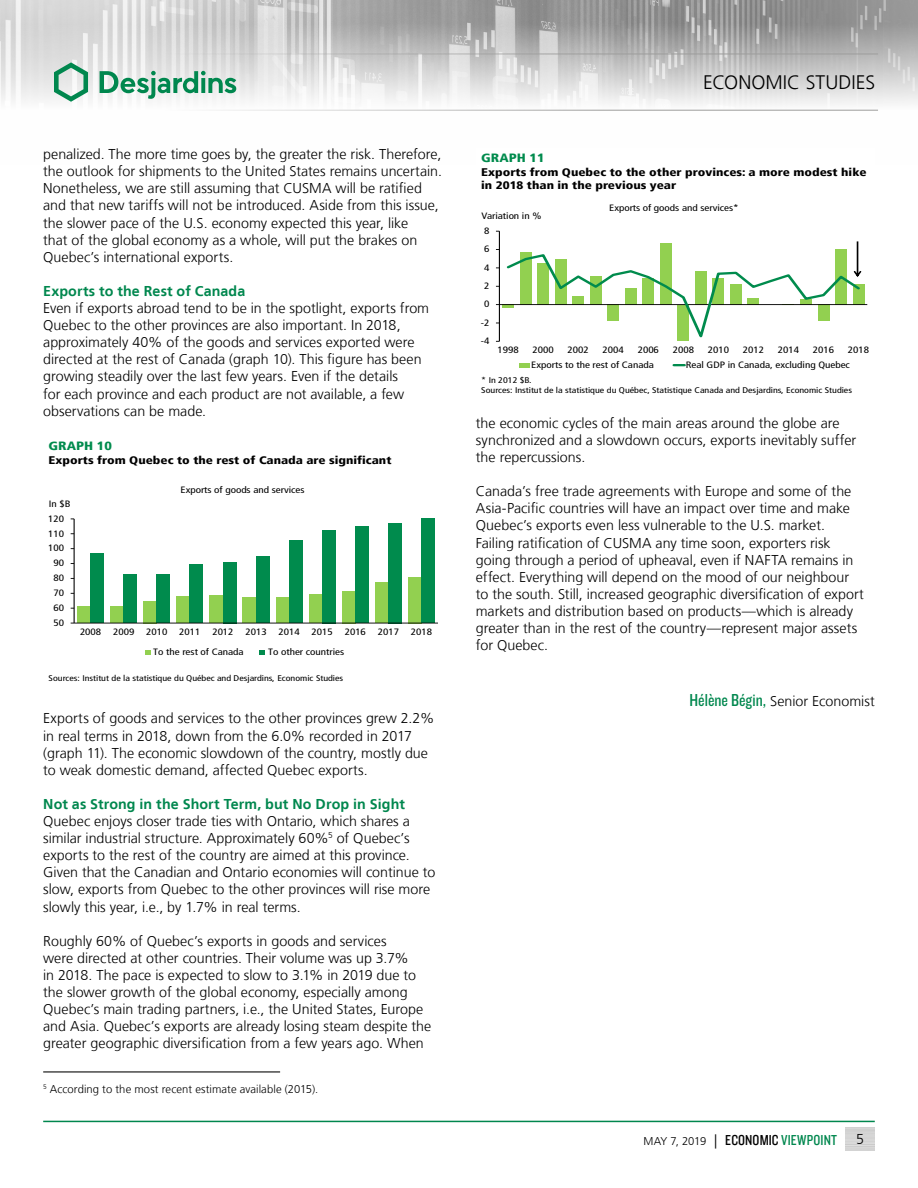
<style>
.page{position:relative;width:918px;height:1188px;background:#fff}
.page>*{position:absolute;margin:0;border:0;box-sizing:border-box;transform-origin:0 0}
.t1{font:300 19.5px "Frutiger LT";letter-spacing:.005em;color:#000}
.t2{font:300 14.25px/17.1px "Frutiger LT";color:#000}
.t3{font:700 14.25px "Frutiger LT";letter-spacing:.005em;color:#00874e}
.t4{font:900 condensed 12px "Frutiger LT";color:#008b4d;scale:1.2 1}
.t5{font:300 11.25px "Frutiger LT";letter-spacing:.005em;color:#000}
.t6{font:900 condensed 11.1px/13.2px "Frutiger LT";color:#000;scale:1.2 1}
.t7{font:condensed 9.3px "Frutiger LT";color:#000;scale:1.2 1}
.t8{font:condensed 9.15px/14.9px "Frutiger LT";color:#000;text-align:center;scale:1.2 1}
.t9{font:condensed 8.25px/9.9px "Frutiger LT";color:#000;scale:1.2 1}
.s1{font-family:"Knockout 29 Junior Ltweight";font-weight:400;font-size:18px;color:#00874e}
.s2{font-size:14.25px}
.s3{font-family:"Knockout 29 Junior Ltweight";font-weight:400;font-size:15px}
.s4{font-family:"Knockout 29 Junior Ltweight";font-weight:400;font-size:15px;color:#00874e}
</style>
<div class="page">
<img style="left:0;top:0;width:918px;height:110px">
<hr style="left:0;top:54px;width:878px;height:1px;background:#9d9d9c">
<hr style="left:0;top:110px;width:878px;height:1px;background:#9d9d9c">
<svg style="left:54px;top:62px;width:34px;height:40px"></svg>
<svg style="left:100px;top:71px;width:136px;height:28px"></svg>
<hr style="left:43px;top:1121px;width:832px;height:1px;background:#00874e">
<hr style="left:43px;top:1071px;width:237px;height:2px;background:#4a4a49">
<hr style="left:499px;top:231px;width:1px;height:110px;background:#000">
<svg style="left:260px;top:650px;width:5px;height:5px"></svg>
<svg style="left:145px;top:650px;width:6px;height:5px"></svg>
<div style="left:408px;top:577px;width:13px;height:46px;background:#92d050"></div>
<div style="left:375px;top:582px;width:13px;height:41px;background:#92d050"></div>
<div style="left:342px;top:591px;width:13px;height:32px;background:#92d050"></div>
<div style="left:309px;top:595px;width:13px;height:28px;background:#92d050"></div>
<div style="left:276px;top:597px;width:13px;height:26px;background:#92d050"></div>
<div style="left:243px;top:598px;width:13px;height:25px;background:#92d050"></div>
<div style="left:210px;top:596px;width:13px;height:27px;background:#92d050"></div>
<div style="left:177px;top:597px;width:13px;height:26px;background:#92d050"></div>
<div style="left:144px;top:601px;width:13px;height:22px;background:#92d050"></div>
<div style="left:110px;top:606px;width:14px;height:17px;background:#92d050"></div>
<div style="left:77px;top:607px;width:14px;height:16px;background:#92d050"></div>
<div style="left:421px;top:519px;width:14px;height:104px;background:#008b4d"></div>
<div style="left:388px;top:523px;width:14px;height:100px;background:#008b4d"></div>
<div style="left:355px;top:527px;width:14px;height:96px;background:#008b4d"></div>
<div style="left:322px;top:530px;width:13px;height:93px;background:#008b4d"></div>
<div style="left:289px;top:541px;width:13px;height:82px;background:#008b4d"></div>
<div style="left:256px;top:557px;width:13px;height:66px;background:#008b4d"></div>
<div style="left:223px;top:562px;width:13px;height:61px;background:#008b4d"></div>
<div style="left:190px;top:565px;width:13px;height:58px;background:#008b4d"></div>
<div style="left:157px;top:574px;width:13px;height:49px;background:#008b4d"></div>
<div style="left:124px;top:575px;width:13px;height:48px;background:#008b4d"></div>
<div style="left:91px;top:554px;width:13px;height:69px;background:#008b4d"></div>
<hr style="left:74px;top:519px;width:1px;height:104px;background:#000">
<hr style="left:74px;top:623px;width:364px;height:1px;background:#000">
<div style="left:853px;top:284px;width:11px;height:21px;background:#92d050"></div>
<hr style="left:499px;top:304px;width:368px;height:1px;background:#000">
<div style="left:520px;top:363px;width:10px;height:5px;background:#92d050"></div>
<svg style="left:674px;top:364px;width:11px;height:2px"></svg>
<svg style="left:496px;top:241px;width:366px;height:101px"></svg>
<p class="t2" style="left:43px;top:146px;width:400px">penalized. The more time goes by, the greater the risk. Therefore,</p>
<p class="t2" style="left:43px;top:163px;width:400px">the outlook for shipments to the United States remains uncertain.</p>
<p class="t2" style="left:43px;top:180px;width:380px">Nonetheless, we are still assuming that CUSMA will be ratified</p>
<p class="t2" style="left:43px;top:197px;width:397px">and that new tariffs will not be introduced. Aside from this issue, the slower pace of the U.S. economy expected this year, like<br>that of the global economy as a whole, will put the brakes on Quebec’s international exports.</p>
<h5 class="t3" style="left:43px;top:283px;width:204px">Exports to the Rest of Canada</h5>
<p class="t2" style="left:43px;top:300px;width:387px">Even if exports abroad tend to be in the spotlight, exports from<br>Quebec to the other provinces are also important. In 2018, approximately 40% of the goods and services exported were</p>
<p class="t2" style="left:43px;top:351px;width:380px">directed at the rest of Canada (graph 10). This figure has been</p>
<p class="t2" style="left:43px;top:368px;width:362px">growing steadily over the last few years. Even if the details for each province and each product are not available, a few observations can be made.</p>
<h6 class="t4" style="left:49px;top:439px;width:54px">GRAPH 10</h6>
<p class="t6" style="left:49px;top:453px;width:287px">Exports from Quebec to the rest of Canada are significant</p>
<p class="t8" style="left:181px;top:483px;width:105px">Exports of goods and services</p>
<p class="t8" style="left:49px;top:497px;width:20px">In $B</p>
<p class="t8" style="left:48px;top:511px;width:15px">120<br>110<br>100<br>90<br>80<br>70<br>60<br>50</p>
<p class="t7" style="left:80px;top:626px;width:19px">2008</p>
<p class="t7" style="left:113px;top:626px;width:19px">2009</p>
<p class="t7" style="left:146px;top:626px;width:19px">2010</p>
<p class="t7" style="left:179px;top:626px;width:19px">2011</p>
<p class="t7" style="left:212px;top:626px;width:19px">2012</p>
<p class="t7" style="left:245px;top:626px;width:19px">2013</p>
<p class="t7" style="left:279px;top:626px;width:19px">2014</p>
<p class="t7" style="left:312px;top:626px;width:19px">2015</p>
<p class="t7" style="left:345px;top:626px;width:19px">2016</p>
<p class="t7" style="left:378px;top:626px;width:19px">2017</p>
<p class="t7" style="left:411px;top:626px;width:19px">2018</p>
<p class="t8" style="left:153px;top:645px;width:77px">To the rest of Canada</p>
<p class="t8" style="left:268px;top:645px;width:65px">To other countries</p>
<p class="t9" style="left:49px;top:673px;width:247px">Sources: Institut de la statistique du Québec and Desjardins, Economic Studies</p>
<p class="t2" style="left:43px;top:710px;width:393px">Exports of goods and services to the other provinces grew 2.2% in real terms in 2018, down from the 6.0% recorded in 2017 (graph 11). The economic slowdown of the country, mostly due to weak domestic demand, affected Quebec exports.</p>
<h5 class="t3" style="left:43px;top:796px;width:363px">Not as Strong in the Short Term, but No Drop in Sight</h5>
<p class="t2" style="left:43px;top:813px;width:394px">Quebec enjoys closer trade ties with Ontario, which shares a similar industrial structure. Approximately 60%<sup>5</sup> of Quebec’s exports to the rest of the country are aimed at this province.<br>Given that the Canadian and Ontario economies will continue to slow, exports from Quebec to the other provinces will rise more slowly this year, i.e., by 1.7% in real terms.</p>
<p class="t2" style="left:43px;top:933px;width:390px">Roughly 60% of Quebec’s exports in goods and services<br>were directed at other countries. Their volume was up 3.7%<br>in 2018. The pace is expected to slow to 3.1% in 2019 due to the slower growth of the global economy, especially among Quebec’s main trading partners, i.e., the United States, Europe and Asia. Quebec’s exports are already losing steam despite the</p>
<p class="t2" style="left:43px;top:1035px;width:382px">greater geographic diversification from a few years ago. When</p>
<p class="t5" style="left:43px;top:1083px;width:277px"><sup>5</sup> According to the most recent estimate available (2015).</p>
<h1 class="t1" style="left:703px;top:72px;width:174px">ECONOMIC STUDIES</h1>
<p class="t4" style="left:481px;top:151px;width:54px">GRAPH 11</p>
<p class="t6" style="left:481px;top:166px;width:323px">Exports from Quebec to the other provinces: a more modest hike in 2018 than in the previous year</p>
<p class="t8" style="left:609px;top:200px;width:110px">Exports of goods and services*</p>
<p class="t8" style="left:481px;top:209px;width:52px">Variation in %</p>
<p class="t8" style="left:484px;top:223px;width:6px">8</p>
<p class="t7" style="left:484px;top:244px;width:6px">6</p>
<p class="t8" style="left:484px;top:260px;width:6px">4</p>
<p class="t7" style="left:484px;top:280px;width:6px">2</p>
<p class="t8" style="left:484px;top:297px;width:6px">0</p>
<p class="t7" style="left:481px;top:317px;width:9px">-2</p>
<p class="t8" style="left:481px;top:334px;width:9px">-4</p>
<p class="t8" style="left:498px;top:342px;width:19px">1998</p>
<p class="t8" style="left:533px;top:342px;width:19px">2000</p>
<p class="t8" style="left:568px;top:342px;width:19px">2002</p>
<p class="t8" style="left:603px;top:342px;width:19px">2004</p>
<p class="t8" style="left:638px;top:342px;width:19px">2006</p>
<p class="t8" style="left:673px;top:342px;width:19px">2008</p>
<p class="t8" style="left:708px;top:342px;width:19px">2010</p>
<p class="t8" style="left:743px;top:342px;width:19px">2012</p>
<p class="t8" style="left:778px;top:342px;width:19px">2014</p>
<p class="t8" style="left:813px;top:342px;width:19px">2016</p>
<p class="t8" style="left:848px;top:342px;width:19px">2018</p>
<p class="t8" style="left:531px;top:357px;width:104px">Exports to the rest of Canada</p>
<p class="t8" style="left:686px;top:357px;width:138px">Real GDP in Canada, excluding Quebec</p>
<p class="t9" style="left:481px;top:375px;width:311px">* In 2012 $B.<br>Sources: Institut de la statistique du Québec, Statistique Canada and Desjardins, Economic Studies</p>
<p class="t2" style="left:476px;top:415px;width:365px">the economic cycles of the main areas around the globe are</p>
<p class="t2" style="left:476px;top:432px;width:382px">synchronized and a slowdown occurs, exports inevitably suffer</p>
<p class="t2" style="left:476px;top:449px;width:111px">the repercussions.</p>
<p class="t2" style="left:476px;top:483px;width:377px">Canada’s free trade agreements with Europe and some of the</p>
<p class="t2" style="left:476px;top:500px;width:376px">Asia-Pacific countries will have an impact over time and make</p>
<p class="t2" style="left:476px;top:517px;width:351px">Quebec’s exports even less vulnerable to the U.S. market.</p>
<p class="t2" style="left:476px;top:534px;width:356px">Failing ratification of CUSMA any time soon, exporters risk</p>
<p class="t2" style="left:476px;top:551px;width:379px">going through a period of upheaval, even if NAFTA remains in effect. Everything will depend on the mood of our neighbour</p>
<p class="t2" style="left:476px;top:586px;width:390px">to the south. Still, increased geographic diversification of export</p>
<p class="t2" style="left:476px;top:603px;width:383px">markets and distribution based on products—which is already greater than in the rest of the country—represent major assets for Quebec.</p>
<p class="t2" style="left:690px;top:693px;width:187px"><span class="s1">Hélène Bégin,</span> Senior Economist</p>
<p class="t5" style="left:643px;top:1135px;width:195px">MAY 7, 2019 <span class="s2">|</span> <span class="s3">ECONOMIC</span> <span class="s4">VIEWPOINT</span></p>
<p class="t2" style="left:856px;top:1131px;width:9px">5</p>
</div>
